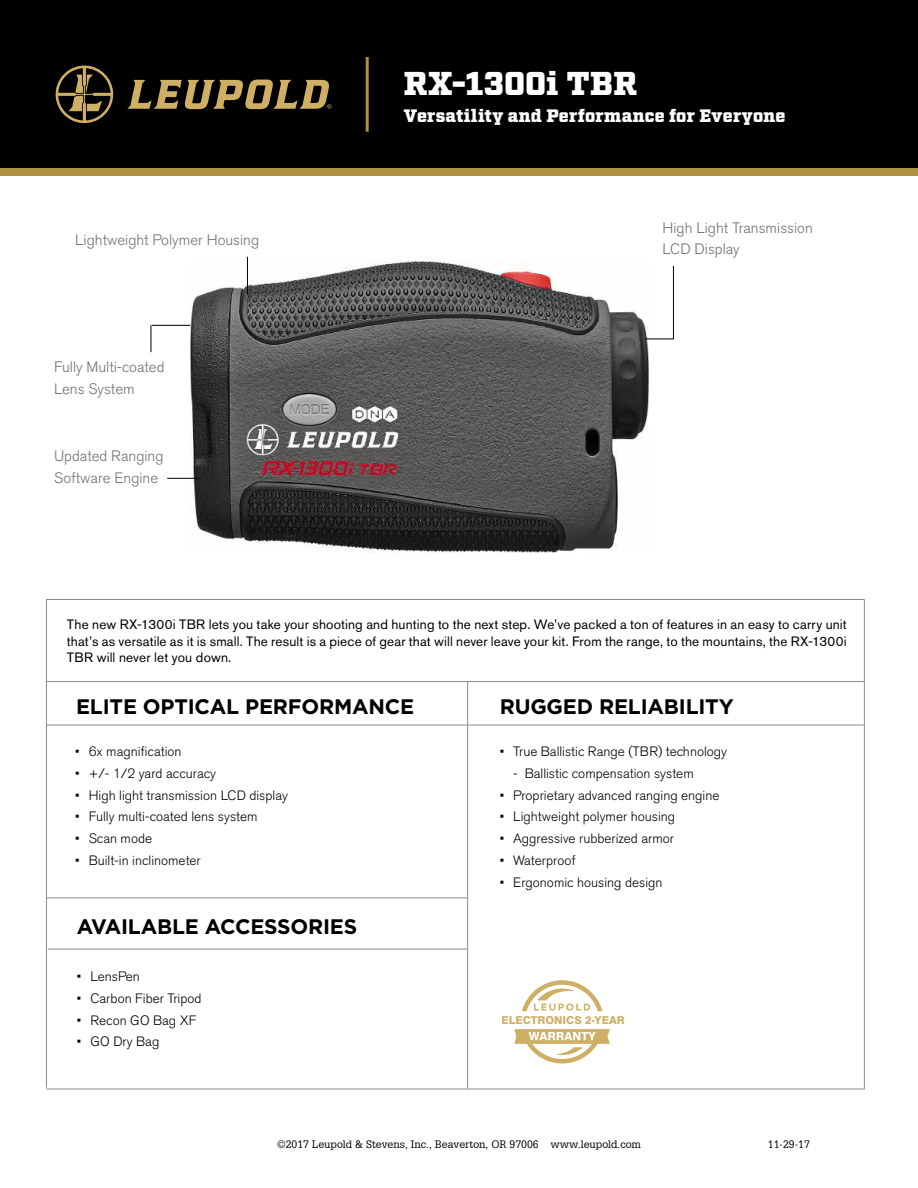
<style>
.page{position:relative;width:918px;height:1188px;background:#fff}
.page>*{position:absolute;margin:0;border:0;box-sizing:border-box;transform-origin:0 0}
.t1{font:900 33px "Factoria";letter-spacing:.01em;color:#fff}
.t2{font:700 21px "Gotham";letter-spacing:-.01em;color:#000}
.t3{font:900 18px "Factoria";letter-spacing:.01em;color:#fff}
.t4{font:300 15px/21.8px "Akzidenz Grotesk BE";color:#717073}
.t5{font:300 13.5px "Akzidenz Grotesk BE";color:#000}
.t6{font:13.5px/16.2px "Akzidenz Grotesk BE";letter-spacing:.01em;color:#000;text-align:justify}
.t7{font:800 10.95px "Swiss 721 BT";color:#ceaf63}
.t8{font:10.5px "Glypha LT";color:#000}
</style>
<div class="page">
<img style="left:190px;top:262px;width:458px;height:291px">
<div style="left:0;top:0;width:918px;height:172px;background:#000"></div>
<svg style="left:55px;top:65px;width:59px;height:59px"></svg>
<svg style="left:127px;top:80px;width:205px;height:29px"></svg>
<hr style="left:366px;top:57px;width:3px;height:75px;background:#b09043">
<div style="left:0;top:168px;width:918px;height:8px;background:#b09043"></div>
<svg style="left:151px;top:325px;width:1px;height:27px"></svg>
<hr style="left:152px;top:325px;width:38px;height:1px;background:#000">
<hr style="left:673px;top:266px;width:1px;height:73px;background:#000">
<svg style="left:645px;top:339px;width:28px;height:1px"></svg>
<hr style="left:46px;top:599px;width:1px;height:489px;background:#898c8e">
<hr style="left:46px;top:681px;width:818px;height:1px;background:#898c8e">
<hr style="left:46px;top:897px;width:422px;height:1px;background:#898c8e">
<hr style="left:46px;top:725px;width:818px;height:1px;background:#898c8e">
<hr style="left:467px;top:681px;width:1px;height:408px;background:#898c8e">
<hr style="left:48px;top:949px;width:419px;height:1px;background:#898c8e">
<hr style="left:46px;top:1089px;width:819px;height:1px;background:#898c8e">
<hr style="left:46px;top:599px;width:818px;height:1px;background:#898c8e">
<hr style="left:864px;top:599px;width:1px;height:490px;background:#898c8e">
<svg style="left:522px;top:980px;width:80px;height:31px"></svg>
<svg style="left:514px;top:1029px;width:96px;height:35px"></svg>
<hr style="left:247px;top:257px;width:1px;height:37px;background:#000">
<hr style="left:167px;top:478px;width:32px;height:1px;background:#000">
<p class="t4" style="left:75px;top:229px;width:186px">Lightweight Polymer Housing</p>
<p class="t4" style="left:54px;top:357px;width:112px">Fully Multi-coated<br>Lens System</p>
<p class="t4" style="left:54px;top:445px;width:111px">Updated Ranging<br>Software Engine</p>
<h1 class="t1" style="left:404px;top:64px;width:235px">RX-1300i TBR</h1>
<h3 class="t3" style="left:404px;top:105px;width:383px">Versatility and Performance for Everyone</h3>
<p class="t4" style="left:663px;top:217px;width:152px">High Light Transmission<br>LCD Display</p>
<p class="t6" style="left:67px;top:616px;width:781px">The new RX-1300i TBR lets you take your shooting and hunting to the next step. We’ve packed a ton of features in an easy to carry unit that’s as versatile as it is small. The result is a piece of gear that will never leave your kit. From the range, to the mountains, the RX-1300i TBR will never let you down.</p>
<h2 class="t2" style="left:76px;top:692px;width:340px">ELITE OPTICAL PERFORMANCE</h2>
<h2 class="t2" style="left:500px;top:692px;width:236px">RUGGED RELIABILITY</h2>
<p class="t5" style="left:75px;top:744px;width:108px">• 6x magnification</p>
<p class="t5" style="left:75px;top:766px;width:142px">• +/- 1/2 yard accuracy</p>
<p class="t5" style="left:75px;top:787px;width:214px">• High light transmission LCD display</p>
<p class="t5" style="left:75px;top:809px;width:184px">• Fully multi-coated lens system</p>
<p class="t5" style="left:75px;top:831px;width:78px">• Scan mode</p>
<p class="t5" style="left:75px;top:853px;width:127px">• Built-in inclinometer</p>
<h2 class="t2" style="left:77px;top:913px;width:282px">AVAILABLE ACCESSORIES</h2>
<p class="t5" style="left:77px;top:969px;width:65px">• LensPen</p>
<p class="t5" style="left:77px;top:991px;width:126px">• Carbon Fiber Tripod</p>
<p class="t5" style="left:77px;top:1012px;width:121px">• Recon GO Bag XF</p>
<p class="t5" style="left:77px;top:1034px;width:84px">• GO Dry Bag</p>
<p class="t5" style="left:500px;top:744px;width:229px">• True Ballistic Range (TBR) technology</p>
<p class="t5" style="left:513px;top:766px;width:182px">- Ballistic compensation system</p>
<p class="t5" style="left:500px;top:787px;width:221px">• Proprietary advanced ranging engine</p>
<p class="t5" style="left:500px;top:809px;width:177px">• Lightweight polymer housing</p>
<p class="t5" style="left:500px;top:831px;width:176px">• Aggressive rubberized armor</p>
<p class="t5" style="left:500px;top:853px;width:77px">• Waterproof</p>
<p class="t5" style="left:500px;top:874px;width:164px">• Ergonomic housing design</p>
<p class="t7" style="left:501px;top:1014px;width:125px">ELECTRONICS 2-YEAR</p>
<p class="t8" style="left:277px;top:1137px;width:365px">©2017 Leupold &amp; Stevens, Inc., Beaverton, OR 97006 www.leupold.com</p>
<p class="t8" style="left:768px;top:1137px;width:44px">11-29-17</p>
</div>
